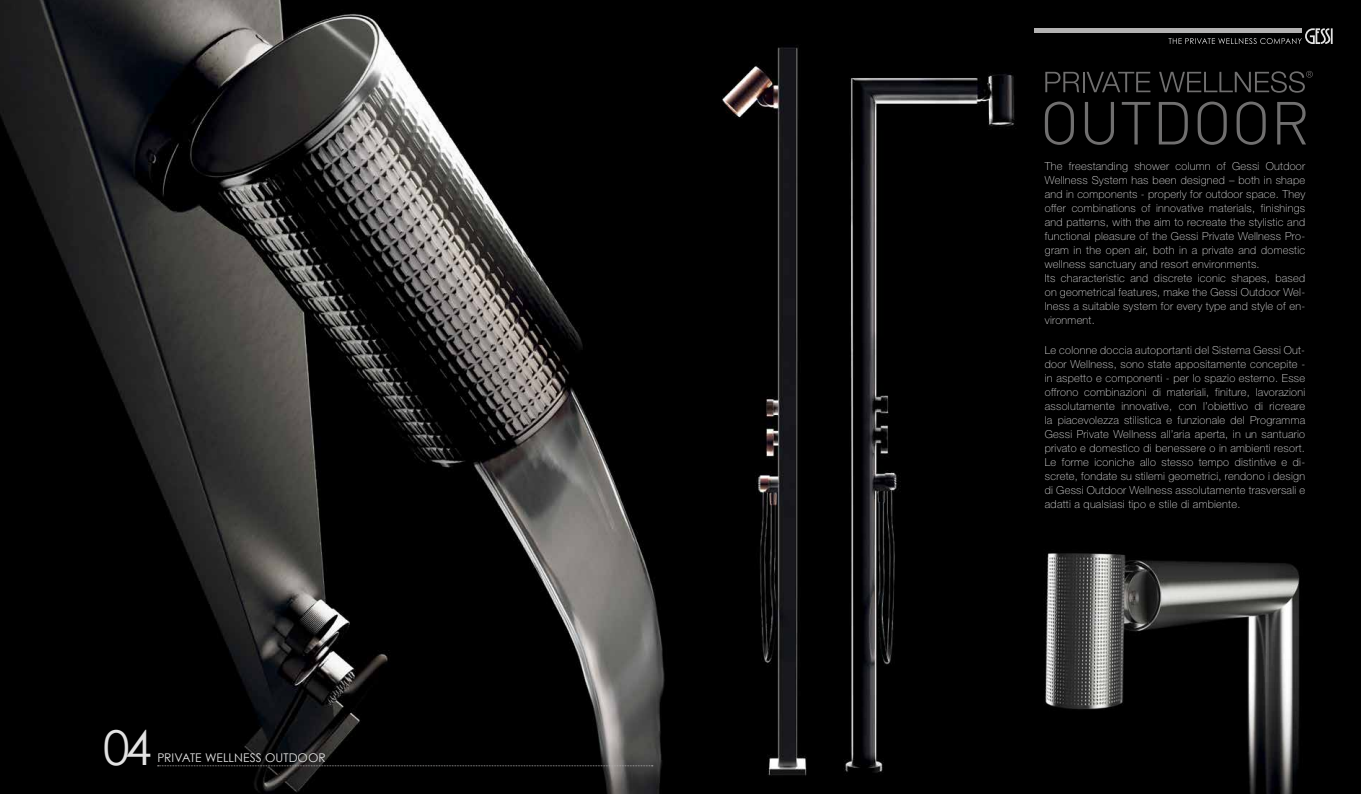
<style>
.page{position:relative;width:1361px;height:794px;background:#000}
.page>*{position:absolute;margin:0;border:0;box-sizing:border-box;transform-origin:0 0}
.t1{font:48px "Century Gothic";color:#e3e3e3}
.t2{font:12px "Century Gothic";color:#e3e3e3}
.t3{font:100 11px/14px "Helvetica Neue LT Std";letter-spacing:.025em;color:#e3e3e3;text-align:justify}
</style>
<div class="page">
<img style="left:843px;top:73px;width:172px;height:700px">
<img style="left:722px;top:47px;width:85px;height:729px">
<img style="left:0;top:0;width:665px;height:794px">
<img style="left:1045px;top:553px;width:255px;height:241px">
<svg style="left:1045px;top:102px;width:29px;height:43px"></svg>
<svg style="left:1085px;top:102px;width:29px;height:43px"></svg>
<svg style="left:1121px;top:102px;width:29px;height:42px"></svg>
<svg style="left:1158px;top:102px;width:30px;height:42px"></svg>
<svg style="left:1197px;top:102px;width:29px;height:43px"></svg>
<svg style="left:1236px;top:102px;width:29px;height:43px"></svg>
<svg style="left:1277px;top:102px;width:29px;height:42px"></svg>
<svg style="left:1045px;top:72px;width:34px;height:20px"></svg>
<hr style="left:1082px;top:72px;width:2px;height:20px;background:#706f6f">
<svg style="left:1086px;top:72px;width:64px;height:20px"></svg>
<svg style="left:1159px;top:71px;width:153px;height:22px"></svg>
<div style="left:1035px;top:28px;width:267px;height:5px;background:#b3b2b2"></div>
<svg style="left:1168px;top:28px;width:164px;height:16px"></svg>
<svg style="left:158px;top:765px;width:495px;height:1px"></svg>
<h1 class="t1" style="left:103px;top:714px;width:50px">04</h1>
<p class="t2" style="left:157px;top:749px;width:170px">PRIVATE WELLNESS OUTDOOR</p>
<p class="t3" style="left:1045px;top:159px;width:262px;text-align:left">The freestanding shower column of Gessi Outdoor Wellness System has been designed – both in shape and in components - properly for outdoor space. They offer combinations of innovative materials, finishings and patterns, with the aim to recreate the stylistic and functional pleasure of the Gessi Private Wellness Pro&shy;gram in the open air, both in a private and domestic wellness sanctuary and resort environments.<br>Its characteristic and discrete iconic shapes, based on geometrical features, make the Gessi Outdoor Wel&shy;lness a suitable system for every type and style of en&shy;vironment.</p>
<p class="t3" style="left:1045px;top:343px;width:262px">Le colonne doccia autoportanti del Sistema Gessi Out&shy;door Wellness, sono state appositamente concepite - in aspetto e componenti - per lo spazio esterno. Esse offrono combinazioni di materiali, finiture, lavorazioni assolutamente innovative, con l’obiettivo di ricreare la piacevolezza stilistica e funzionale del Programma Gessi Private Wellness all’aria aperta, in un santuario privato e domestico di benessere o in ambienti resort.<br>Le forme iconiche allo stesso tempo distintive e di&shy;screte, fondate su stilemi geometrici, rendono i design di Gessi Outdoor Wellness assolutamente trasversali e adatti a qualsiasi tipo e stile di ambiente.</p>
</div>
